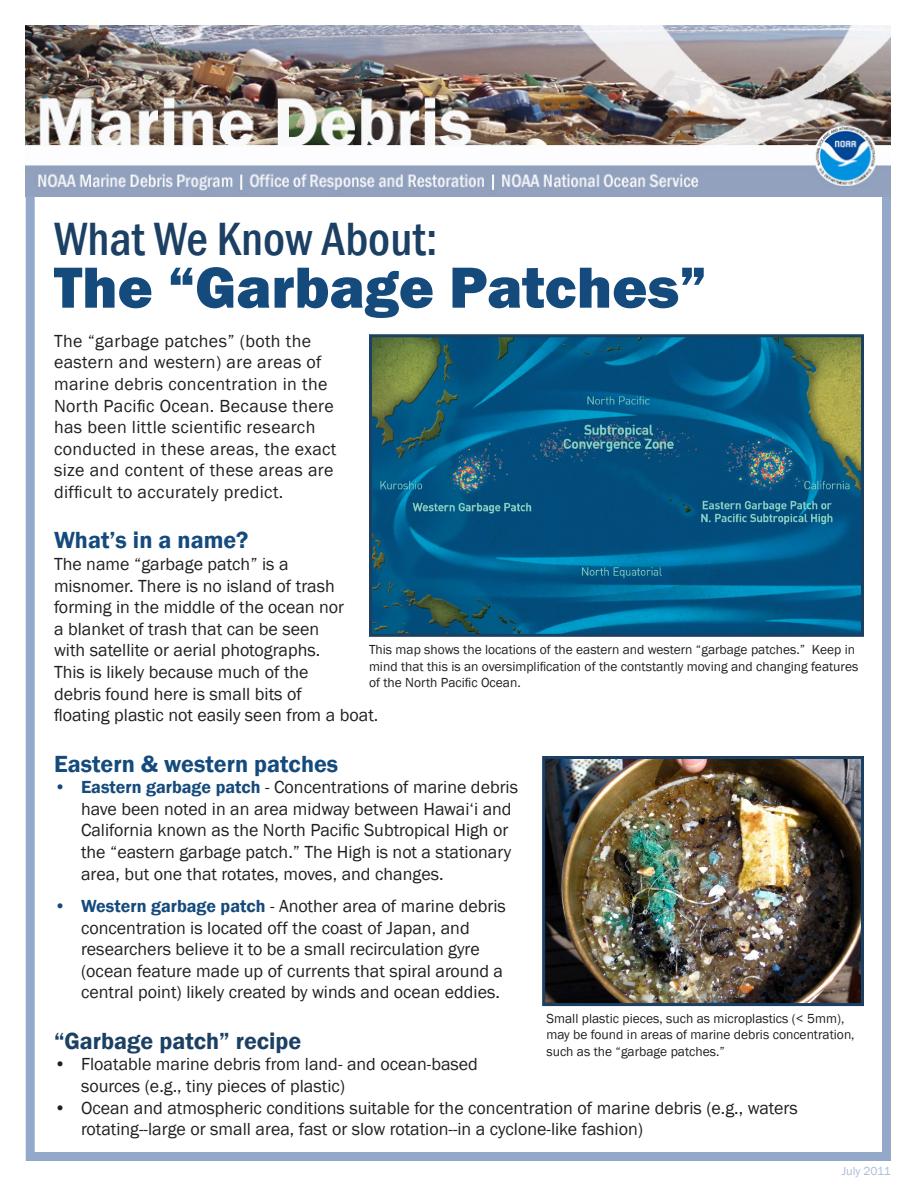
<style>
.page{position:relative;width:918px;height:1188px;background:#fff}
.page>*{position:absolute;margin:0;border:0;box-sizing:border-box;transform-origin:0 0}
.t1{font:800 60px "Franklin Gothic";color:#144a7c}
.t2{font:500 condensed 48px "Franklin Gothic";color:#1b4064}
.t3{font:600 24px "Franklin Gothic";color:#144a7c}
.t4{font:600 24px "Franklin Gothic";color:#1b4064}
.t5{font:18px/21.6px "Franklin Gothic";color:#231f20}
.t6{font:18px/21.6px "Franklin Gothic";letter-spacing:.02em;color:#231f20}
.t7{font:13.5px/16.2px "Franklin Gothic";color:#231f20}
.t8{font:12px "Franklin Gothic";color:#adbcd7}
.s1{font-weight:600;color:#144a7c}
</style>
<div class="page">
<div style="left:26px;top:26px;width:865px;height:1135px;border:9px solid #94a8ca"></div>
<img style="left:26px;top:26px;width:865px;height:171px">
<img style="left:373px;top:338px;width:487px;height:295px">
<div style="left:369px;top:334px;width:495px;height:303px;border:3px solid #1b4064"></div>
<img style="left:546px;top:760px;width:314px;height:242px">
<div style="left:542px;top:756px;width:322px;height:250px;border:3px solid #1b4064"></div>
<p class="t2" style="left:54px;top:208px;width:385px">What We Know About:</p>
<p class="t1" style="left:54px;top:249px;width:654px">The “Garbage Patches”</p>
<p class="t6" style="left:54px;top:330px;width:284px">The “garbage patches” (both the eastern and western) are areas of marine debris concentration in the North Pacific Ocean. Because there has been little scientific research conducted in these areas, the exact size and content of these areas are difficult to accurately predict.</p>
<p class="t3" style="left:54px;top:526px;width:196px">What’s in a name?</p>
<p class="t5" style="left:54px;top:554px;width:326px">The name “garbage patch” is a<br>misnomer. There is no island of trash forming in the middle of the ocean nor<br>a blanket of trash that can be seen<br>with satellite or aerial photographs.<br>This is likely because much of the<br>debris found here is small bits of<br>floating plastic not easily seen from a boat.</p>
<p class="t3" style="left:54px;top:749px;width:286px">Eastern &amp; western patches</p>
<p class="t5" style="left:81px;top:777px;width:439px;text-indent:-27px"><span class="s1">• Eastern garbage patch</span> - Concentrations of marine debris have been noted in an area midway between Hawai‘i and California known as the North Pacific Subtropical High or the “eastern garbage patch.” The High is not a stationary area, but one that rotates, moves, and changes.</p>
<p class="t5" style="left:81px;top:896px;width:426px;text-indent:-27px"><span class="s1">• Western garbage patch</span> - Another area of marine debris concentration is located off the coast of Japan, and researchers believe it to be a small recirculation gyre (ocean feature made up of currents that spiral around a central point) likely created by winds and ocean eddies.</p>
<p class="t4" style="left:54px;top:1026px;width:249px">“Garbage patch” recipe</p>
<p class="t5" style="left:81px;top:1054px;width:399px;text-indent:-27px">• Floatable marine debris from land- and ocean-based sources (e.g., tiny pieces of plastic)</p>
<p class="t5" style="left:81px;top:1097px;width:718px;text-indent:-27px">• Ocean and atmospheric conditions suitable for the concentration of marine debris (e.g., waters rotating--large or small area, fast or slow rotation--in a cyclone-like fashion)</p>
<p class="t7" style="left:369px;top:642px;width:491px">This map shows the locations of the eastern and western “garbage patches.” Keep in mind that this is an oversimplification of the contstantly moving and changing features of the North Pacific Ocean.</p>
<p class="t7" style="left:546px;top:1011px;width:310px">Small plastic pieces, such as microplastics (&lt; 5mm), may be found in areas of marine debris concentration, such as the “garbage patches.”</p>
<p class="t8" style="left:842px;top:1163px;width:51px">July 2011</p>
</div>
